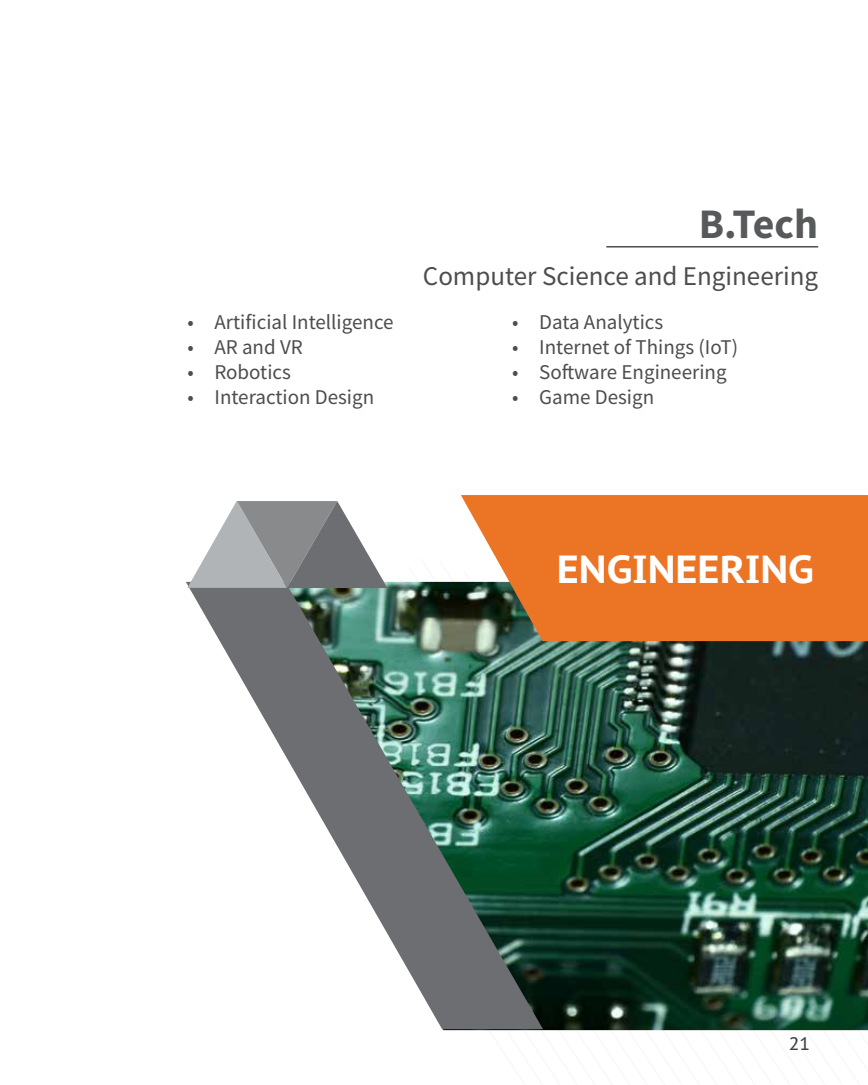
<style>
.page{position:relative;width:868px;height:1085px;background:#fff}
.page>*{position:absolute;margin:0;border:0;box-sizing:border-box;transform-origin:0 0}
.t1{font:700 42px "Source Sans Pro";color:#58595b}
.t2{font:700 39px "PT Sans Caption";color:#fff}
.t3{font:27px "Source Sans Pro";color:#4d4d4f}
.t4{font:21px "Source Sans Pro";color:#4d4d4f}
.t5{font:18px "PT Sans Caption";color:#414042}
</style>
<div class="page">
<hr style="left:606px;top:246px;width:212px;height:1px;background:#4d4d4f">
<img style="left:543px;top:641px;width:324px;height:388px">
<img style="left:186px;top:581px;width:357px;height:448px">
<svg style="left:187px;top:501px;width:200px;height:87px"></svg>
<svg style="left:461px;top:495px;width:406px;height:146px;background:#e07730"></svg>
<p class="t4" style="left:187px;top:308px;width:208px">• Artificial Intelligence</p>
<p class="t4" style="left:187px;top:333px;width:117px">• AR and VR</p>
<p class="t4" style="left:187px;top:359px;width:105px">• Robotics</p>
<p class="t4" style="left:187px;top:384px;width:188px">• Interaction Design</p>
<h1 class="t1" style="left:698px;top:196px;width:121px">B.Tech</h1>
<p class="t3" style="left:423px;top:259px;width:397px">Computer Science and Engineering</p>
<p class="t4" style="left:512px;top:308px;width:152px">• Data Analytics</p>
<p class="t4" style="left:512px;top:333px;width:227px">• Internet of Things (IoT)</p>
<p class="t4" style="left:512px;top:359px;width:216px">• Software Engineering</p>
<p class="t4" style="left:512px;top:384px;width:143px">• Game Design</p>
<h2 class="t2" style="left:557px;top:543px;width:258px">ENGINEERING</h2>
<p class="t5" style="left:788px;top:1032px;width:23px">21</p>
</div>
